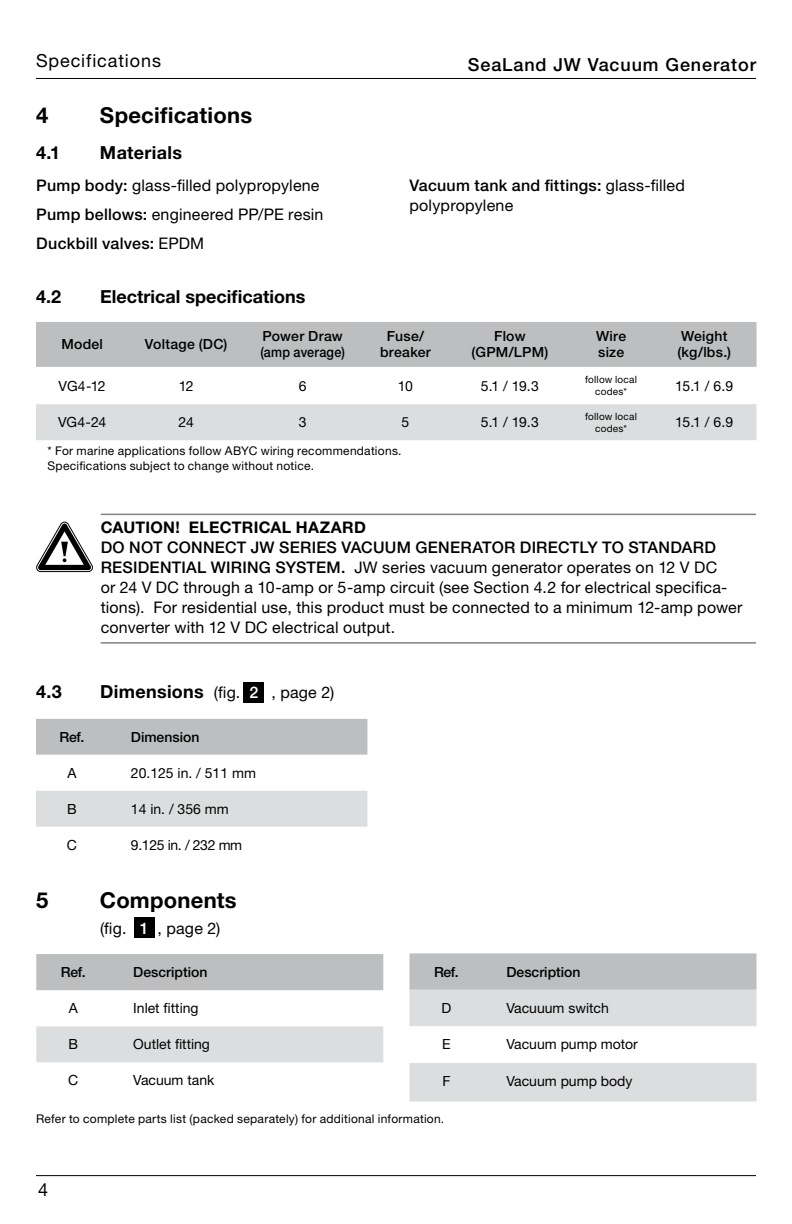
<style>
.page{position:relative;width:792px;height:1224px;background:#fff}
.page>*{position:absolute;margin:0;border:0;box-sizing:border-box;transform-origin:0 0}
.t1{font:700 22px "Helvetica Neue LT Std";letter-spacing:.01em;color:#000}
.t2{font:700 18px "Helvetica Neue LT Std";color:#000}
.t3{font:500 18px "Helvetica Neue LT Std";letter-spacing:.05em;color:#000}
.t4{font:18px "Helvetica Neue LT Std";letter-spacing:.05em;color:#000}
.t5{font:700 18px "Helvetica Neue LT Std";letter-spacing:.02em;color:#000}
.t6{font:16px/20px "Helvetica Neue LT Std";letter-spacing:.015em;color:#000}
.t7{font:700 16px "Helvetica Neue LT Std";letter-spacing:.02em;color:#000}
.t8{font:500 16px "Helvetica Neue LT Std";color:#fff}
.t9{font:14px "Helvetica Neue LT Std";color:#000}
.t10{font:500 14px/16px "Helvetica Neue LT Std";letter-spacing:.005em;color:#000}
.t11{font:14px "Helvetica Neue LT Std";letter-spacing:-.025em;color:#000}
.t12{font:12px/14.4px "Helvetica Neue LT Std";letter-spacing:.02em;color:#000}
.t13{font:10px/12px "Helvetica Neue LT Std";letter-spacing:.02em;color:#000;text-align:center}
.s1{font-weight:500}
.s2{font-weight:700;font-size:18px}
</style>
<div class="page">
<hr style="left:36px;top:1175px;width:720px;height:1px;background:#000">
<hr style="left:36px;top:78px;width:720px;height:1px;background:#000">
<svg style="left:36px;top:954px;width:347px;height:109px"></svg>
<div style="left:134px;top:918px;width:21px;height:20px;background:#000"></div>
<svg style="left:36px;top:719px;width:331px;height:108px"></svg>
<div style="left:243px;top:682px;width:21px;height:21px;background:#000"></div>
<div style="left:36px;top:322px;width:721px;height:45px;background:#bcbec0"></div>
<div style="left:36px;top:404px;width:721px;height:36px;background:#dcddde"></div>
<svg style="left:410px;top:953px;width:346px;height:149px"></svg>
<svg style="left:36px;top:521px;width:57px;height:51px"></svg>
<hr style="left:101px;top:514px;width:655px;height:1px;background:#808285">
<hr style="left:101px;top:642px;width:655px;height:2px;background:#808285">
<p class="t4" style="left:36px;top:50px;width:127px">Specifications</p>
<p class="t3" style="left:468px;top:53px;width:290px">SeaLand JW Vacuum Generator</p>
<h1 class="t1" style="left:36px;top:102px;width:14px">4</h1>
<h1 class="t1" style="left:100px;top:102px;width:154px">Specifications</h1>
<p class="t2" style="left:36px;top:141px;width:26px">4.1</p>
<p class="t5" style="left:100px;top:141px;width:84px">Materials</p>
<p class="t6" style="left:36px;top:171px;width:289px;line-height:29px"><span class="s1">Pump body:</span> glass-filled polypropylene<br><span class="s1">Pump bellows:</span> engineered PP/PE resin<br><span class="s1">Duckbill valves:</span> EPDM</p>
<p class="t6" style="left:409px;top:175px;width:277px"><span class="s1">Vacuum tank and fittings:</span> glass-filled polypropylene</p>
<p class="t2" style="left:36px;top:286px;width:27px">4.2</p>
<p class="t2" style="left:100px;top:286px;width:207px">Electrical specifications</p>
<p class="t10" style="left:61px;top:336px;width:43px">Model</p>
<p class="t10" style="left:145px;top:336px;width:84px">Voltage (DC)</p>
<p class="t10" style="left:260px;top:328px;width:86px">Power Draw (amp average)</p>
<p class="t10" style="left:380px;top:328px;width:52px;text-align:center">Fuse/ breaker</p>
<p class="t10" style="left:471px;top:328px;width:78px;text-align:center">Flow (GPM/LPM)</p>
<p class="t10" style="left:596px;top:328px;width:32px">Wire size</p>
<p class="t10" style="left:677px;top:328px;width:55px">Weight (kg/lbs.)</p>
<p class="t9" style="left:59px;top:377px;width:49px">VG4-12</p>
<p class="t9" style="left:179px;top:377px;width:17px">12</p>
<p class="t9" style="left:299px;top:377px;width:9px">6</p>
<p class="t9" style="left:398px;top:377px;width:17px">10</p>
<p class="t9" style="left:481px;top:377px;width:59px">5.1 / 19.3</p>
<p class="t13" style="left:585px;top:373px;width:53px">follow local codes*</p>
<p class="t9" style="left:675px;top:377px;width:60px">15.1 / 6.9</p>
<p class="t9" style="left:58px;top:414px;width:50px">VG4-24</p>
<p class="t9" style="left:179px;top:414px;width:17px">24</p>
<p class="t9" style="left:299px;top:414px;width:9px">3</p>
<p class="t9" style="left:402px;top:414px;width:9px">5</p>
<p class="t9" style="left:481px;top:414px;width:59px">5.1 / 19.3</p>
<p class="t13" style="left:585px;top:410px;width:53px">follow local codes*</p>
<p class="t9" style="left:675px;top:414px;width:60px">15.1 / 6.9</p>
<p class="t12" style="left:48px;top:444px;width:354px">* For marine applications follow ABYC wiring recommendations.<br>Specifications subject to change without notice.</p>
<p class="t7" style="left:101px;top:518px;width:267px">CAUTION! ELECTRICAL HAZARD</p>
<p class="t6" style="left:101px;top:537px;width:643px"><span class="s1">DO NOT CONNECT JW SERIES VACUUM GENERATOR DIRECTLY TO STANDARD RESIDENTIAL WIRING SYSTEM.</span> JW series vacuum generator operates on 12 V DC<br>or 24 V DC through a 10-amp or 5-amp circuit (see Section 4. 2 for electrical specifica&shy;tions). For residential use, this product must be connected to a minimum 12-amp power converter with 12 V DC electrical output.</p>
<p class="t2" style="left:36px;top:680px;width:27px">4.3</p>
<p class="t6" style="left:100px;top:682px;width:236px"><span class="s2">Dimensions</span> (fig. 2 , page 2)</p>
<p class="t10" style="left:60px;top:729px;width:26px">Ref.</p>
<p class="t10" style="left:131px;top:729px;width:70px">Dimension</p>
<p class="t9" style="left:67px;top:764px;width:11px">A</p>
<p class="t9" style="left:131px;top:764px;width:127px">20. 125 in. / 511 mm</p>
<p class="t9" style="left:67px;top:800px;width:11px">B</p>
<p class="t9" style="left:131px;top:800px;width:99px">14 in. / 356 mm</p>
<p class="t9" style="left:67px;top:836px;width:12px">C</p>
<p class="t11" style="left:131px;top:836px;width:113px">9. 125 in. / 232 mm</p>
<p class="t8" style="left:249px;top:683px;width:10px">2</p>
<h1 class="t1" style="left:36px;top:886px;width:14px">5</h1>
<h1 class="t1" style="left:100px;top:886px;width:138px">Components</h1>
<p class="t6" style="left:100px;top:918px;width:25px">(fig.</p>
<p class="t6" style="left:158px;top:918px;width:64px">, page 2)</p>
<p class="t10" style="left:61px;top:964px;width:26px">Ref.</p>
<p class="t10" style="left:133px;top:964px;width:76px">Description</p>
<p class="t9" style="left:69px;top:1000px;width:11px">A</p>
<p class="t9" style="left:133px;top:1000px;width:67px">Inlet fitting</p>
<p class="t9" style="left:68px;top:1036px;width:11px">B</p>
<p class="t9" style="left:133px;top:1036px;width:78px">Outlet fitting</p>
<p class="t9" style="left:68px;top:1072px;width:12px">C</p>
<p class="t9" style="left:133px;top:1072px;width:83px">Vacuum tank</p>
<p class="t8" style="left:140px;top:918px;width:10px">1</p>
<p class="t10" style="left:434px;top:963px;width:26px">Ref.</p>
<p class="t10" style="left:506px;top:963px;width:76px">Description</p>
<p class="t9" style="left:442px;top:999px;width:11px">D</p>
<p class="t9" style="left:506px;top:999px;width:104px">Vacuuum switch</p>
<p class="t9" style="left:442px;top:1036px;width:10px">E</p>
<p class="t9" style="left:506px;top:1036px;width:133px">Vacuum pump motor</p>
<p class="t9" style="left:442px;top:1072px;width:10px">F</p>
<p class="t9" style="left:506px;top:1072px;width:128px">Vacuum pump body</p>
<p class="t12" style="left:36px;top:1111px;width:408px">Refer to complete parts list (packed separately) for additional information.</p>
<p class="t4" style="left:38px;top:1179px;width:12px">4</p>
</div>
